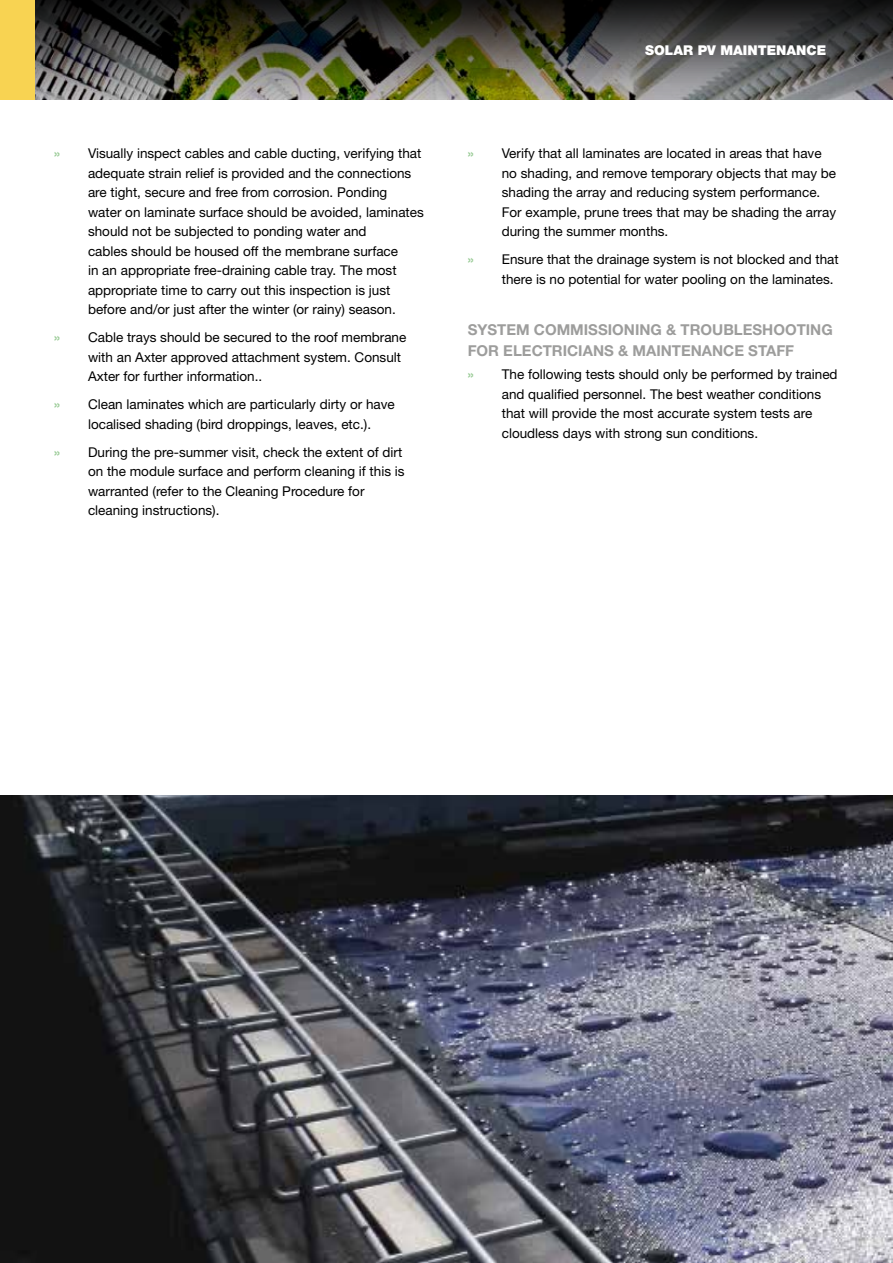
<style>
.page{position:relative;width:893px;height:1263px;background:#fff}
.page>*{position:absolute;margin:0;border:0;box-sizing:border-box;transform-origin:0 0}
.t1{font:700 15px/21px "Helvetica Neue East A";color:#9d9d9c}
.t2{font:13.5px/19.5px "Helvetica Neue";color:#000}
.t3{font:900 13.5px "Helvetica Neue";color:#fff}
.s1{font-family:"Helvetica Neue East A";font-weight:700;color:#9dcd9a}
</style>
<div class="page">
<img style="left:0;top:796px;width:893px;height:467px">
<img style="left:34px;top:0;width:859px;height:99px">
<div style="left:0;top:0;width:34px;height:99px;background:#f8d352"></div>
<p class="t2" style="left:88px;top:143px;width:337px;text-indent:-34px"><span class="s1">»</span> Visually inspect cables and cable ducting, verifying that adequate strain relief is provided and the connections are tight, secure and free from corrosion. Ponding water on laminate surface should be avoided, laminates should not be subjected to ponding water and<br>cables should be housed off the membrane surface<br>in an appropriate free-draining cable tray. The most appropriate time to carry out this inspection is just before and/or just after the winter (or rainy) season.</p>
<p class="t2" style="left:88px;top:327px;width:320px;text-indent:-34px"><span class="s1">»</span> Cable trays should be secured to the roof membrane with an Axter approved attachment system. Consult<br>Axter for further information..</p>
<p class="t2" style="left:88px;top:394px;width:308px;text-indent:-34px"><span class="s1">»</span> Clean laminates which are particularly dirty or have localised shading (bird droppings, leaves, etc.).</p>
<p class="t2" style="left:88px;top:442px;width:318px;text-indent:-34px"><span class="s1">»</span> During the pre-summer visit, check the extent of dirt on the module surface and perform cleaning if this is warranted (refer to the Cleaning Procedure for cleaning instructions).</p>
<p class="t3" style="left:645px;top:42px;width:183px">SOLAR PV MAINTENANCE</p>
<p class="t2" style="left:502px;top:143px;width:336px;text-indent:-34px"><span class="s1">»</span> Verify that all laminates are located in areas that have no shading, and remove temporary objects that may be shading the array and reducing system performance.<br>For example, prune trees that may be shading the array during the summer months.</p>
<p class="t2" style="left:502px;top:249px;width:338px;text-indent:-34px"><span class="s1">»</span> Ensure that the drainage system is not blocked and that there is no potential for water pooling on the laminates.</p>
<p class="t1" style="left:468px;top:319px;width:367px">SYSTEM COMMISSIONING &amp; TROUBLESHOOTING<br>FOR ELECTRICIANS &amp; MAINTENANCE STAFF</p>
<p class="t2" style="left:502px;top:364px;width:337px;text-indent:-34px"><span class="s1">»</span> The following tests should only be performed by trained and qualified personnel. The best weather conditions that will provide the most accurate system tests are cloudless days with strong sun conditions.</p>
</div>
